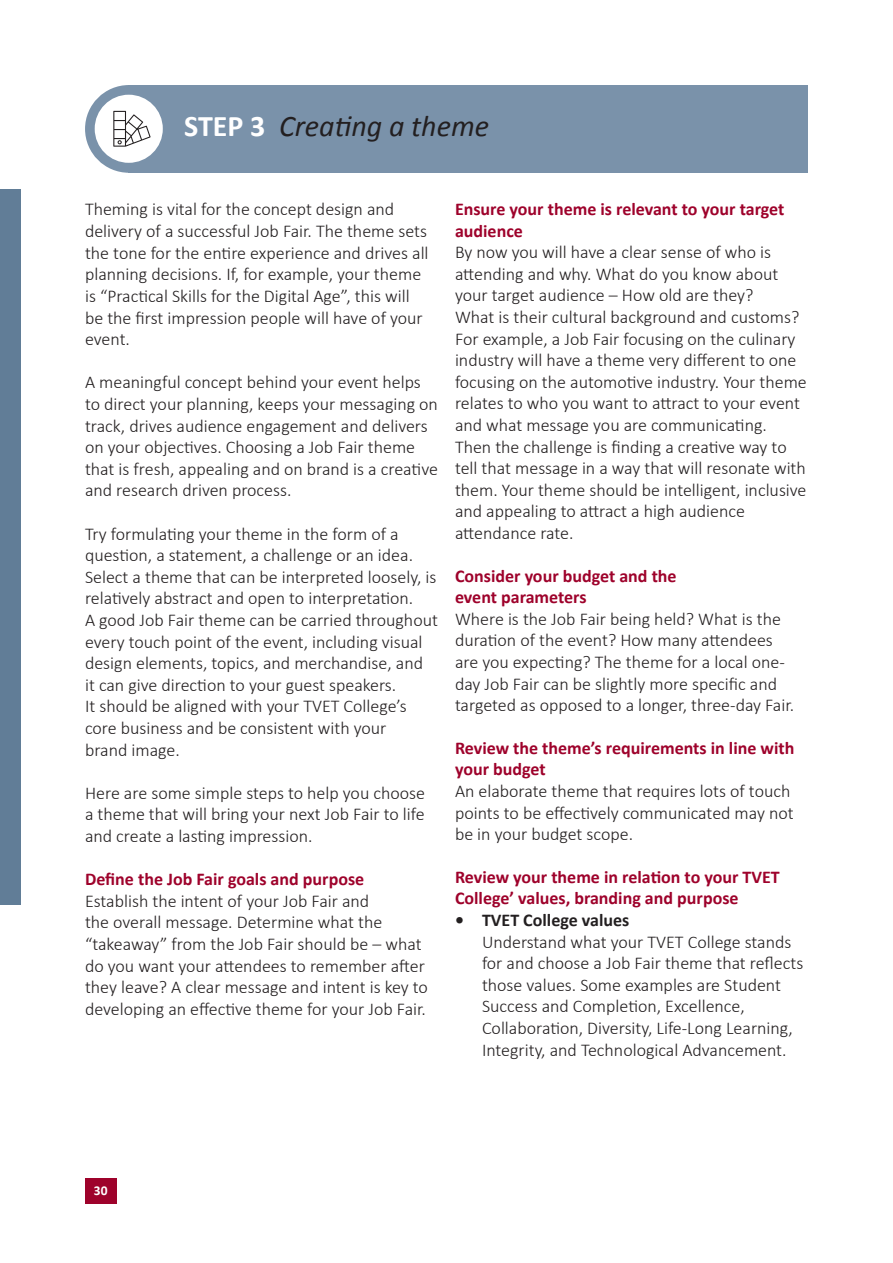
<style>
.page{position:relative;width:893px;height:1263px;background:#fff}
.page>*{position:absolute;margin:0;border:0;box-sizing:border-box;transform-origin:0 0}
.t1{font:italic 30px "Calibri";color:#231f20}
.t2{font:300 18px/21.6px "Calibri";color:#231f20}
.t3{font:700 18px/21px "Calibri";color:#9e022b}
.t4{font:700 18px "Calibri";color:#231f20}
.t5{font:700 13.5px "Calibri";color:#fff}
.s1{font-weight:700;font-style:normal;color:#fff}
</style>
<div class="page">
<div style="left:85px;top:1178px;width:31px;height:26px;background:#9e022b"></div>
<div style="left:0;top:189px;width:20px;height:716px;background:#617d97"></div>
<div style="left:128px;top:85px;width:680px;height:88px;background:#7a92aa"></div>
<div style="left:89px;top:89px;width:80px;height:80px;background:#7a92aa;border-radius:50%"></div>
<div style="left:85px;top:85px;width:88px;height:88px;border:7px solid #7a92aa;border-radius:50%"></div>
<div style="left:95px;top:95px;width:68px;height:68px;background:#fff;border-radius:50%"></div>
<svg style="left:113px;top:111px;width:38px;height:36px"></svg>
<h1 class="t1" style="left:184px;top:105px;width:307px"><span class="s1">STEP 3</span> Creating a theme</h1>
<p class="t2" style="left:85px;top:199px;width:345px">Theming is vital for the concept design and delivery of a successful Job Fair. The theme sets the tone for the entire experience and drives all planning decisions. If, for example, your theme is “Practical Skills for the Digital Age”, this will be the first impression people will have of your event.</p>
<p class="t2" style="left:85px;top:371px;width:354px">A meaningful concept behind your event helps to direct your planning, keeps your messaging on track, drives audience engagement and delivers on your objectives. Choosing a Job Fair theme that is fresh, appealing and on brand is a creative and research driven process.</p>
<p class="t2" style="left:85px;top:523px;width:354px">Try formulating your theme in the form of a question, a statement, a challenge or an idea.<br>Select a theme that can be interpreted loosely, is relatively abstract and open to interpretation.<br>A good Job Fair theme can be carried throughout every touch point of the event, including visual design elements, topics, and merchandise, and<br>it can give direction to your guest speakers.<br>It should be aligned with your TVET College’s core business and be consistent with your<br>brand image.</p>
<p class="t2" style="left:85px;top:782px;width:341px;text-align:justify">Here are some simple steps to help you choose a theme that will bring your next Job Fair to life and create a lasting impression.</p>
<p class="t3" style="left:85px;top:868px;width:281px">Define the Job Fair goals and purpose</p>
<p class="t2" style="left:85px;top:890px;width:344px">Establish the intent of your Job Fair and<br>the overall message. Determine what the “takeaway” from the Job Fair should be – what do you want your attendees to remember after they leave? A clear message and intent is key to developing an effective theme for your Job Fair.</p>
<p class="t3" style="left:455px;top:198px;width:331px">Ensure your theme is relevant to your target audience</p>
<p class="t2" style="left:455px;top:241px;width:353px">By now you will have a clear sense of who is attending and why. What do you know about your target audience – How old are they?<br>What is their cultural background and customs?<br>For example, a Job Fair focusing on the culinary industry will have a theme very different to one focusing on the automotive industry. Your theme relates to who you want to attract to your event and what message you are communicating.<br>Then the challenge is finding a creative way to tell that message in a way that will resonate with them. Your theme should be intelligent, inclusive and appealing to attract a high audience attendance rate.</p>
<p class="t3" style="left:455px;top:565px;width:223px">Consider your budget and the event parameters</p>
<p class="t2" style="left:455px;top:608px;width:341px">Where is the Job Fair being held? What is the duration of the event? How many attendees are you expecting? The theme for a local one&shy;day Job Fair can be slightly more specific and targeted as opposed to a longer, three-day Fair.</p>
<p class="t3" style="left:455px;top:737px;width:341px">Review the theme’s requirements in line with your budget</p>
<p class="t2" style="left:455px;top:780px;width:340px">An elaborate theme that requires lots of touch points to be effectively communicated may not be in your budget scope.</p>
<p class="t3" style="left:455px;top:866px;width:326px">Review your theme in relation to your TVET<br>College’ values, branding and purpose</p>
<p class="t4" style="left:455px;top:907px;width:176px">• TVET College values</p>
<p class="t2" style="left:482px;top:931px;width:323px">Understand what your TVET College stands for and choose a Job Fair theme that reflects those values. Some examples are Student Success and Completion, Excellence, Collaboration, Diversity, Life-Long Learning, Integrity, and Technological Advancement.</p>
<p class="t5" style="left:94px;top:1181px;width:15px">30</p>
</div>
